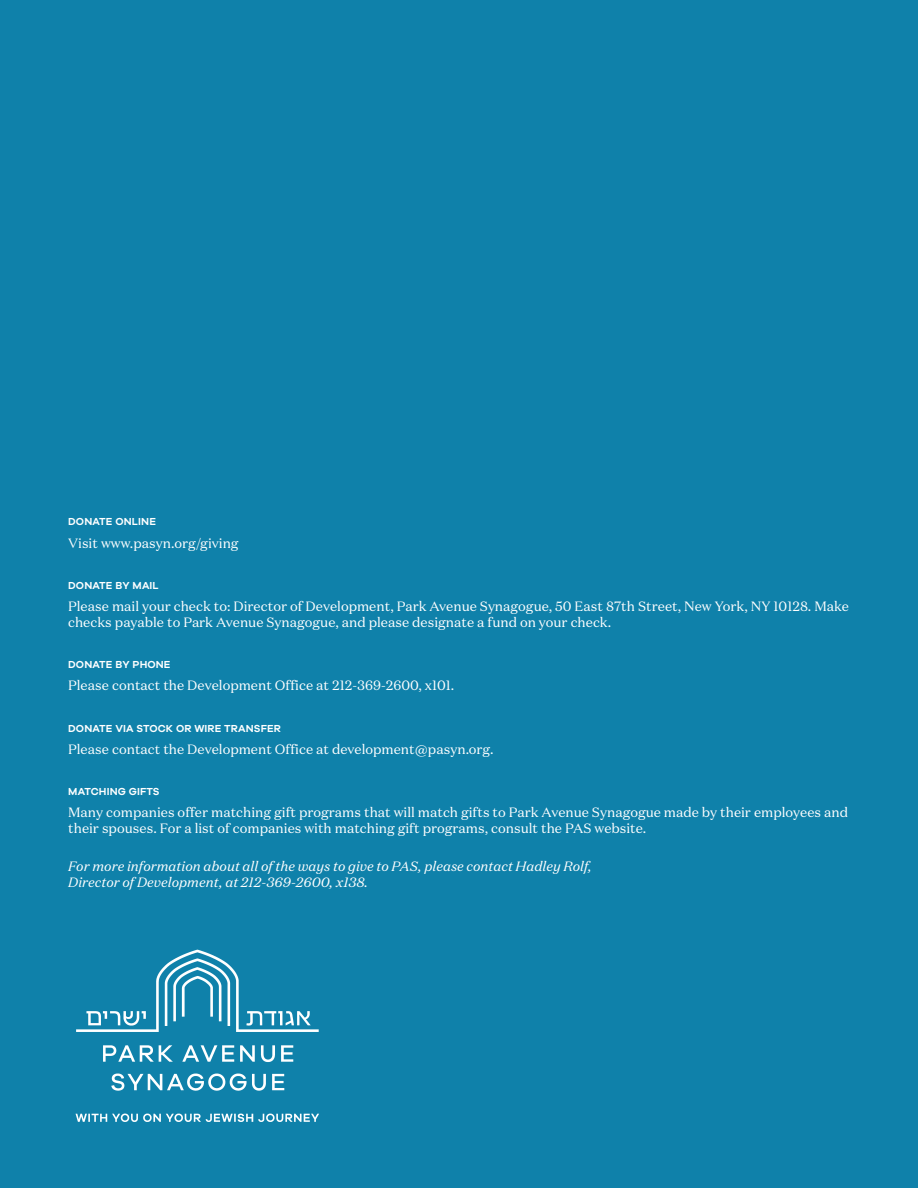
<style>
.page{position:relative;width:918px;height:1188px;background:#0f81aa}
.page>*{position:absolute;margin:0;border:0;box-sizing:border-box;transform-origin:0 0}
.t1{font:13.5px/16.2px "Domaine Text";color:#fff}
.t2{font:italic 13.5px "Domaine Text";color:#fff}
.t3{font:600 10.5px "Galano Grotesque";letter-spacing:.01em;color:#fff}
</style>
<div class="page">
<img style="left:75px;top:949px;width:244px;height:173px">
<p class="t3" style="left:68px;top:516px;width:89px">DONATE ONLINE</p>
<p class="t1" style="left:68px;top:535px;width:172px">Visit www.pasyn.org/giving</p>
<p class="t3" style="left:68px;top:579px;width:92px">DONATE BY MAIL</p>
<p class="t1" style="left:68px;top:598px;width:782px">Please mail your check to: Director of Development, Park Avenue Synagogue, 50 East 87th Street, New York, NY 10128. Make checks payable to Park Avenue Synagogue, and please designate a fund on your check.</p>
<p class="t3" style="left:68px;top:658px;width:104px">DONATE BY PHONE</p>
<p class="t1" style="left:68px;top:677px;width:388px">Please contact the Development Office at 212-369-2600, x101.</p>
<p class="t3" style="left:68px;top:722px;width:214px">DONATE VIA STOCK OR WIRE TRANSFER</p>
<p class="t1" style="left:68px;top:741px;width:427px">Please contact the Development Office at development@pasyn.org.</p>
<p class="t3" style="left:68px;top:785px;width:93px">MATCHING GIFTS</p>
<p class="t1" style="left:68px;top:804px;width:781px">Many companies offer matching gift programs that will match gifts to Park Avenue Synagogue made by their employees and their spouses. For a list of companies with matching gift programs, consult the PAS website.</p>
<p class="t2" style="left:68px;top:858px;width:525px">For more information about all of the ways to give to PAS, please contact Hadley Rolf,</p>
<p class="t2" style="left:68px;top:874px;width:301px">Director of Development, at 212-369-2600, x138.</p>
</div>
